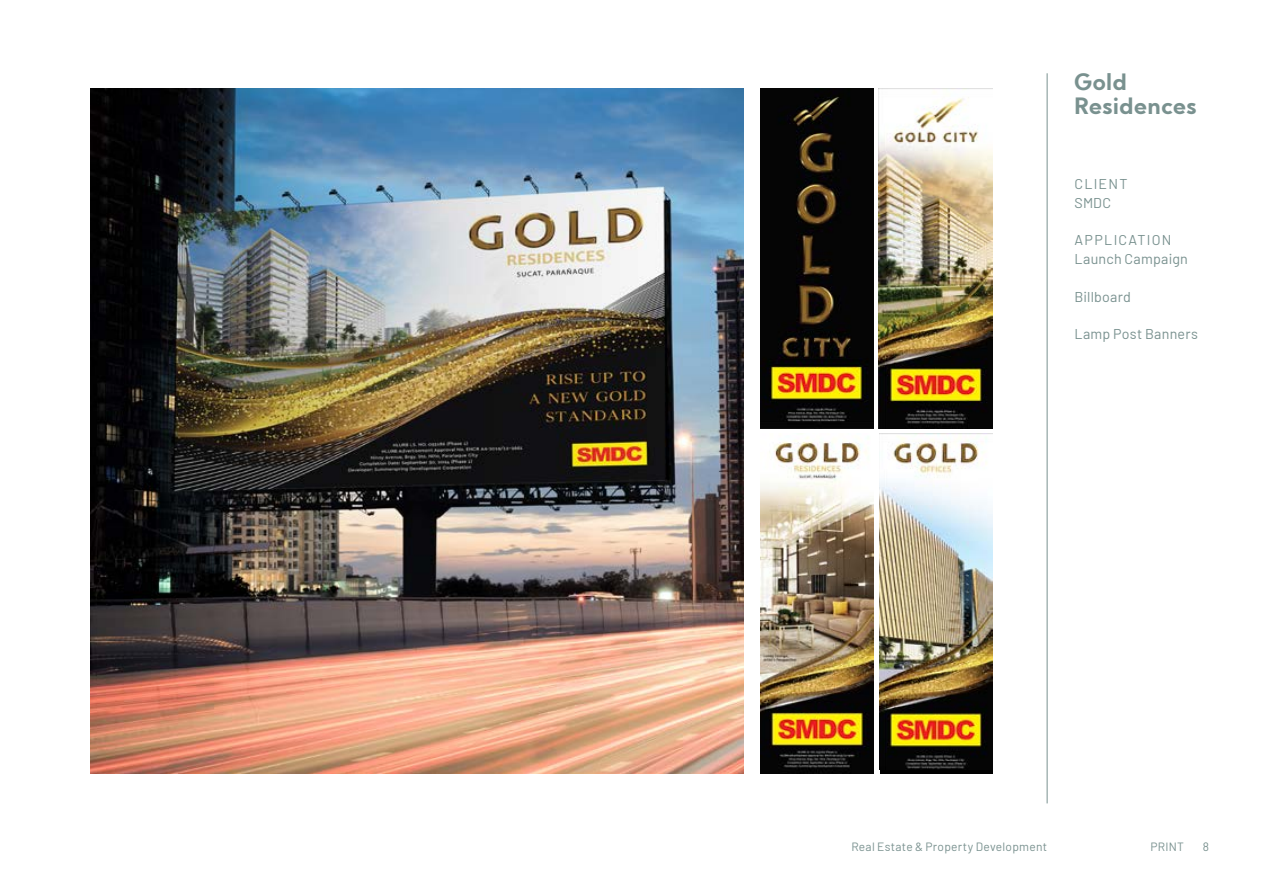
<style>
.page{position:relative;width:1263px;height:893px;background:#fff}
.page>*{position:absolute;margin:0;border:0;box-sizing:border-box;transform-origin:0 0}
.t1{font:700 22.5px/24px "Kumbh Sans";letter-spacing:.02em;color:#79918f}
.t2{font:14.25px/18.8px "Barlow";letter-spacing:.02em;color:#79918f}
.t3{font:14.25px/18.8px "Barlow";letter-spacing:.08em;color:#79918f}
.t4{font:12px "Barlow";letter-spacing:.02em;color:#79918f}
</style>
<div class="page">
<img style="left:90px;top:88px;width:654px;height:685px">
<img style="left:760px;top:88px;width:113px;height:341px">
<img style="left:880px;top:434px;width:112px;height:335px">
<img style="left:879px;top:88px;width:113px;height:341px">
<img style="left:760px;top:433px;width:113px;height:341px">
<hr style="left:1047px;top:73px;width:1px;height:730px;background:#79918f">
<h1 class="t1" style="left:1074px;top:70px;width:124px">Gold<br>Residences</h1>
<p class="t3" style="left:1074px;top:173px;width:54px">CLIENT<br>SMDC</p>
<p class="t2" style="left:1074px;top:230px;width:115px">APPLICATION<br>Launch Campaign</p>
<p class="t2" style="left:1074px;top:286px;width:58px">Billboard</p>
<p class="t2" style="left:1074px;top:323px;width:125px">Lamp Post Banners</p>
<p class="t4" style="left:851px;top:838px;width:197px">Real Estate &amp; Property Development</p>
<p class="t4" style="left:1150px;top:838px;width:35px">PRINT</p>
<p class="t4" style="left:1203px;top:838px;width:8px">8</p>
</div>
